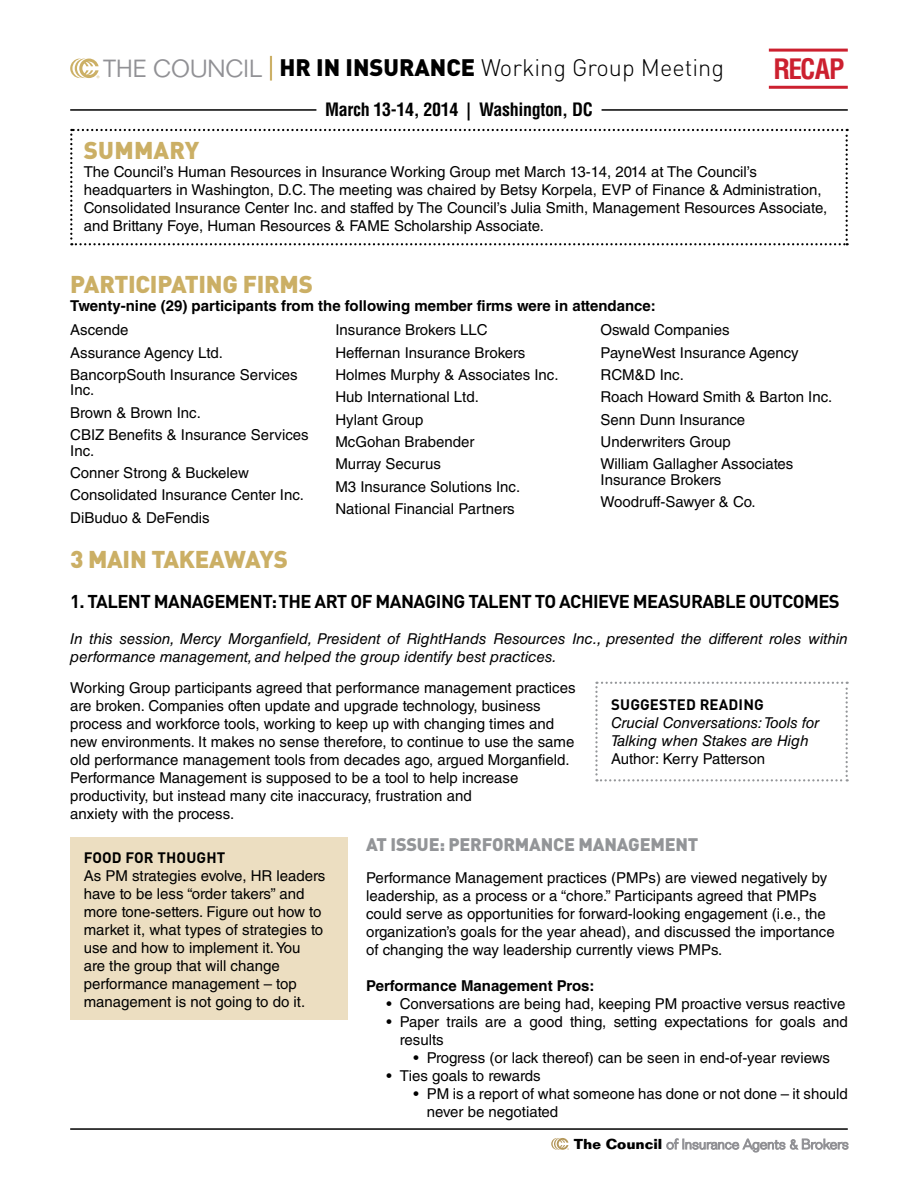
<style>
.page{position:relative;width:918px;height:1188px;background:#fff}
.page>*{position:absolute;margin:0;border:0;box-sizing:border-box;transform-origin:0 0}
.t1{font:700 condensed 27.45px "Helvetica LT Std";letter-spacing:-.05em;color:#cc202f}
.t2{font:900 24px "DINOT";letter-spacing:-.01em;color:#cbaf65}
.t3{font:900 24px "DINOT";letter-spacing:.01em;color:#cbaf65}
.t4{font:300 23.55px "DINOT";color:#000}
.t5{font:700 18.3px "DINOT";letter-spacing:-.03em;color:#000}
.t6{font:700 condensed 18px "Helvetica LT Std";letter-spacing:-.02em;color:#000}
.t7{font:900 18px "DINOT";letter-spacing:-.01em;color:#939598}
.t8{font:15px/18px "Helvetica LT Std";color:#000}
.t9{font:italic 15px/18px "Helvetica LT Std";color:#000}
.t10{font:700 15px "Helvetica LT Std";color:#000}
.t11{font:700 15px "DINOT";letter-spacing:.01em;color:#000}
.s1{font-family:"Folio Std";font-size:24.3px;color:#919195}
.s2{font-weight:900}
</style>
<div class="page">
<svg style="left:70px;top:129px;width:778px;height:116px"></svg>
<svg style="left:70px;top:59px;width:29px;height:19px"></svg>
<hr style="left:270px;top:56px;width:2px;height:25px;background:#ccb066">
<hr style="left:769px;top:49px;width:79px;height:3px;background:#cc202f">
<hr style="left:769px;top:86px;width:79px;height:3px;background:#cc202f">
<hr style="left:602px;top:109px;width:246px;height:2px;background:#000">
<hr style="left:70px;top:109px;width:246px;height:2px;background:#000">
<hr style="left:70px;top:1128px;width:778px;height:2px;background:#000">
<svg style="left:667px;top:1139px;width:181px;height:13px"></svg>
<svg style="left:551px;top:1138px;width:18px;height:12px"></svg>
<div style="left:70px;top:838px;width:278px;height:182px;background:#ecdec1"></div>
<svg style="left:595px;top:682px;width:253px;height:99px"></svg>
<h3 class="t4" style="left:103px;top:53px;width:623px"><span class="s1">THE COUNCIL</span> <span class="s2">HR IN INSURANCE</span> Working Group Meeting</h3>
<h1 class="t1" style="left:774px;top:52px;width:72px">RECAP</h1>
<p class="t6" style="left:325px;top:99px;width:269px">March 13-14, 2014 | Washington, DC</p>
<h2 class="t3" style="left:84px;top:134px;width:117px">SUMMARY</h2>
<p class="t8" style="left:84px;top:163px;width:745px">The Council’s Human Resources in Insurance Working Group met March 13-14, 2014 at The Council’s headquarters in Washington, D.C. The meeting was chaired by Betsy Korpela, EVP of Finance &amp; Administration, Consolidated Insurance Center Inc. and staffed by The Council’s Julia Smith, Management Resources Associate, and Brittany Foye, Human Resources &amp; FAME Scholarship Associate.</p>
<h2 class="t2" style="left:70px;top:268px;width:244px">PARTICIPATING FIRMS</h2>
<p class="t10" style="left:70px;top:296px;width:587px">Twenty-nine (29) participants from the following member firms were in attendance:</p>
<p class="t8" style="left:70px;top:319px;width:229px;line-height:22.4px">Ascende<br>Assurance Agency Ltd.<br>BancorpSouth Insurance Services</p>
<p class="t8" style="left:70px;top:379px;width:240px;line-height:22.4px">Inc.<br>Brown &amp; Brown Inc.<br>CBIZ Benefits &amp; Insurance Services</p>
<p class="t8" style="left:70px;top:439px;width:235px;line-height:22.4px">Inc.<br>Conner Strong &amp; Buckelew<br>Consolidated Insurance Center Inc.<br>DiBuduo &amp; DeFendis</p>
<p class="t8" style="left:335px;top:319px;width:225px;line-height:22.4px">Insurance Brokers LLC<br>Heffernan Insurance Brokers<br>Holmes Murphy &amp; Associates Inc.<br>Hub International Ltd.<br>Hylant Group<br>McGohan Brabender<br>Murray Securus<br>M3 Insurance Solutions Inc.<br>National Financial Partners</p>
<p class="t8" style="left:601px;top:319px;width:233px;line-height:22.4px">Oswald Companies<br>PayneWest Insurance Agency<br>RCM&amp;D Inc.<br>Roach Howard Smith &amp; Barton Inc.<br>Senn Dunn Insurance<br>Underwriters Group<br>William Gallagher Associates</p>
<p class="t8" style="left:601px;top:468px;width:157px;line-height:22.4px">Insurance Brokers<br>Woodruff-Sawyer &amp; Co.</p>
<h2 class="t2" style="left:70px;top:544px;width:219px">3 MAIN TAKEAWAYS</h2>
<p class="t5" style="left:70px;top:590px;width:771px">1. TALENT MANAGEMENT: THE ART OF MANAGING TALENT TO ACHIEVE MEASURABLE OUTCOMES</p>
<p class="t9" style="left:70px;top:630px;width:779px">In this session, Mercy Morganfield, President of RightHands Resources Inc., presented the different roles within performance management, and helped the group identify best practices.</p>
<p class="t8" style="left:70px;top:678px;width:507px">Working Group participants agreed that performance management practices are broken. Companies often update and upgrade technology, business process and workforce tools, working to keep up with changing times and new environments. It makes no sense therefore, to continue to use the same old performance management tools from decades ago, argued Morganfield.<br>Performance Management is supposed to be a tool to help increase productivity, but instead many cite inaccuracy, frustration and<br>anxiety with the process.</p>
<p class="t7" style="left:366px;top:833px;width:334px">AT ISSUE: PERFORMANCE MANAGEMENT</p>
<p class="t8" style="left:366px;top:869px;width:470px">Performance Management practices (PMPs) are viewed negatively by leadership, as a process or a “chore.” Participants agreed that PMPs could serve as opportunities for forward-looking engagement (i.e., the organization’s goals for the year ahead), and discussed the importance of changing the way leadership currently views PMPs.</p>
<p class="t10" style="left:366px;top:977px;width:230px">Performance Management Pros:</p>
<p class="t8" style="left:400px;top:995px;width:449px">Conversations are being had, keeping PM proactive versus reactive<br>Paper trails are a good thing, setting expectations for goals and results</p>
<p class="t8" style="left:400px;top:1049px;width:432px;text-indent:27px">Progress (or lack thereof) can be seen in end-of-year reviews<br>Ties goals to rewards</p>
<p class="t8" style="left:427px;top:1085px;width:422px">PM is a report of what someone has done or not done – it should never be negotiated</p>
<p class="t11" style="left:611px;top:695px;width:154px">SUGGESTED READING</p>
<p class="t9" style="left:611px;top:714px;width:210px">Crucial Conversations: Tools for<br>Talking when Stakes are High</p>
<p class="t8" style="left:611px;top:750px;width:156px">Author: Kerry Patterson</p>
<p class="t11" style="left:84px;top:847px;width:143px">FOOD FOR THOUGHT</p>
<p class="t8" style="left:84px;top:866px;width:243px">As PM strategies evolve, HR leaders have to be less “order takers” and more tone-setters. Figure out how to market it, what types of strategies to use and how to implement it. You are the group that will change performance management – top management is not going to do it.</p>
</div>
